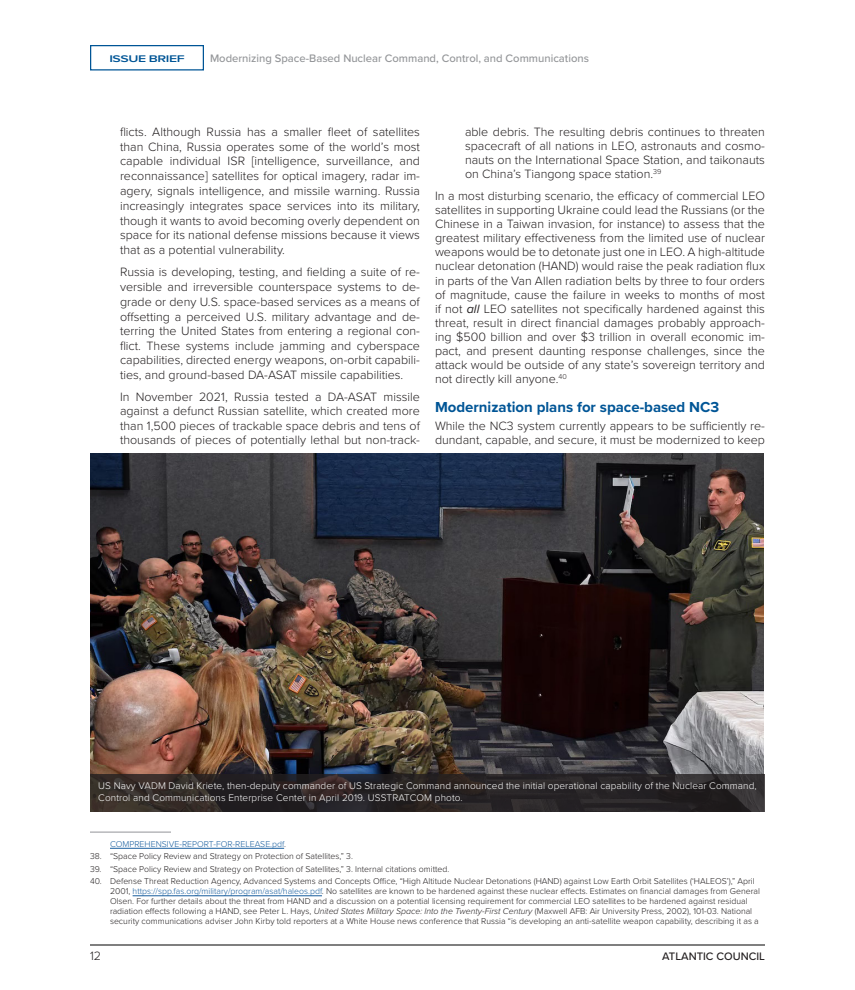
<style>
.page{position:relative;width:855px;height:990px;background:#fff}
.page>*{position:absolute;margin:0;border:0;box-sizing:border-box;transform-origin:0 0}
.subhead1{font:700 15px "Proxima Nova";color:#005596}
.drop_quote{font:300 12.5px/14.8px "Proxima Nova";color:#231f20;text-align:justify}
.Body_Copy_-_normal{font:300 12.5px/14.1px "Proxima Nova";color:#231f20;text-align:justify}
.t1{font:500 11.25px "Proxima Nova";color:#939598}
.t2{font:500 11.25px "Proxima Nova";color:#231f20}
.Body_Copy_-_normal-2{font:300 10px/11.9px "Proxima Nova";letter-spacing:.01em;color:#fff}
.t3{font:600 10px "Proxima Nova";letter-spacing:-.03em;color:#005596;scale:1.4 1}
.t4{font:300 8.75px/10px "Proxima Nova";color:#231f20}
.t5{font:300 8.75px "Proxima Nova";color:#175d9e}
.s1{font-weight:400;font-style:italic}
.s2{color:#231f20}
.s3{color:#175d9e}
.s4{font-style:italic}
</style>
<div class="page">
<hr style="left:90px;top:945px;width:675px;height:1px;background:#000">
<div style="left:90px;top:45px;width:114px;height:26px;border:1px solid #005596"></div>
<hr style="left:90px;top:831px;width:81px;height:2px;background:#a8a9ad">
<hr style="left:110px;top:848px;width:174px;height:1px;background:#175d9e">
<hr style="left:133px;top:896px;width:189px;height:1px;background:#175d9e">
<img style="left:90px;top:454px;width:674px;height:321px">
<svg style="left:90px;top:775px;width:675px;height:37px;fill:#272324"></svg>
<p class="t3" style="left:109px;top:51px;width:55px">ISSUE BRIEF</p>
<p class="t1" style="left:210px;top:50px;width:380px">Modernizing Space-Based Nuclear Command, Control, and Communications</p>
<p class="drop_quote" style="left:120px;top:124px;width:302px">flicts. Although Russia has a smaller fleet of satellites than China, Russia operates some of the world’s most capable individual ISR [intelligence, surveillance, and reconnaissance] satellites for optical imagery, radar im&shy;agery, signals intelligence, and missile warning. Russia increasingly integrates space services into its military, though it wants to avoid becoming overly dependent on space for its national defense missions because it views that as a potential vulnerability.</p>
<p class="drop_quote" style="left:120px;top:264px;width:302px">Russia is developing, testing, and fielding a suite of re&shy;versible and irreversible counterspace systems to de&shy;grade or deny U.S. space-based services as a means of offsetting a perceived U.S. military advantage and de&shy;terring the United States from entering a regional con&shy;flict. These systems include jamming and cyberspace capabilities, directed energy weapons, on-orbit capabili&shy;ties, and ground-based DA-ASAT missile capabilities.</p>
<p class="drop_quote" style="left:120px;top:388px;width:302px">In November 2021, Russia tested a DA-ASAT missile against a defunct Russian satellite, which created more than 1,500 pieces of trackable space debris and tens of thousands of pieces of potentially lethal but non-track-</p>
<p class="drop_quote" style="left:465px;top:124px;width:302px;line-height:14.1px">able debris. The resulting debris continues to threaten spacecraft of all nations in LEO, astronauts and cosmo&shy;nauts on the International Space Station, and taikonauts on China’s Tiangong space station.<sup>39</sup></p>
<p class="Body_Copy_-_normal" style="left:435px;top:188px;width:332px">In a most disturbing scenario, the efficacy of commercial LEO satellites in supporting Ukraine could lead the Russians (or the Chinese in a Taiwan invasion, for instance) to assess that the greatest military effectiveness from the limited use of nuclear weapons would be to detonate just one in LEO. A high-altitude nuclear detonation (HAND) would raise the peak radiation flux in parts of the Van Allen radiation belts by three to four orders of magnitude, cause the failure in weeks to months of most if not <span class="s1">all</span> LEO satellites not specifically hardened against this threat, result in direct financial damages probably approach&shy;ing $500 billion and over $3 trillion in overall economic im&shy;pact, and present daunting response challenges, since the attack would be outside of any state’s sovereign territory and not directly kill anyone.<sup>40</sup></p>
<p class="subhead1" style="left:435px;top:396px;width:286px">Modernization plans for space-based NC3</p>
<p class="Body_Copy_-_normal" style="left:435px;top:418px;width:332px">While the NC3 system currently appears to be sufficiently re&shy;dundant, capable, and secure, it must be modernized to keep</p>
<p class="Body_Copy_-_normal-2" style="left:98px;top:779px;width:660px">US Navy VADM David Kriete, then-deputy commander of US Strategic Command announced the initial operational capability of the Nuclear Command,<br>Control and Communications Enterprise Center in April 2019. USSTRATCOM photo.</p>
<p class="t5" style="left:110px;top:837px;width:178px">COMPREHENSIVE-REPORT-FOR-RELEASE.pdf<span class="s2">.</span></p>
<p class="t4" style="left:90px;top:851px;width:264px">38. “Space Policy Review and Strategy on Protection of Satellites,” 3.</p>
<p class="t4" style="left:90px;top:863px;width:361px">39. “Space Policy Review and Strategy on Protection of Satellites,” 3. Internal citations omitted.</p>
<p class="t4" style="left:110px;top:876px;width:651px;text-indent:-20px">40. Defense Threat Reduction Agency, Advanced Systems and Concepts Office, “High Altitude Nuclear Detonations (HAND) against Low Earth Orbit Satellites (‘HALEOS’),” April 2001, <span class="s3">https://spp.fas.org/military/program/asat/haleos.pdf</span>. No satellites are known to be hardened against these nuclear effects. Estimates on financial damages from General Olsen. For further details about the threat from HAND and a discussion on a potential licensing requirement for commercial LEO satellites to be hardened against residual radiation effects following a HAND, see Peter L. Hays, <span class="s4">United States Military Space: Into the Twenty-First Century</span> (Maxwell AFB: Air University Press, 2002), 101-03. National security communications adviser John Kirby told reporters at a White House news conference that Russia “is developing an anti-satellite weapon capability, describing it as a</p>
<p class="Body_Copy_-_normal" style="left:90px;top:948px;width:13px">12</p>
<p class="t2" style="left:662px;top:948px;width:104px">ATLANTIC COUNCIL</p>
</div>
